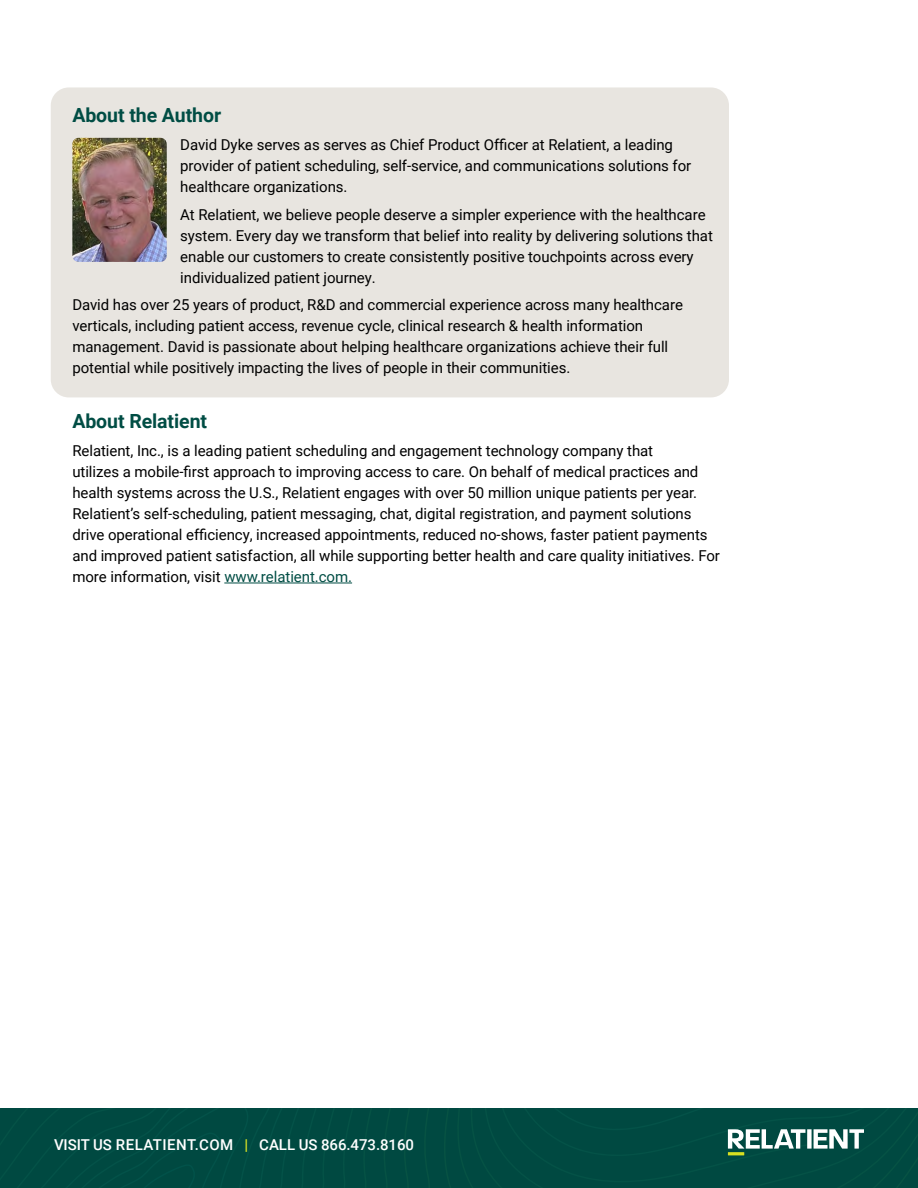
<style>
.page{position:relative;width:918px;height:1188px;background:#fff}
.page>*{position:absolute;margin:0;border:0;box-sizing:border-box;transform-origin:0 0}
.Body_Copy{font:700 19.5px "Roboto";letter-spacing:-.005em;color:#004d44}
.Body_Copy-2{font:15px/21px "Roboto";letter-spacing:-.005em;color:#000}
.Body_Copy-3{font:500 15px "Roboto";letter-spacing:-.005em;color:#fff}
.s1{color:#004d44}
.s2{color:#dee624}
</style>
<div class="page">
<div style="left:51px;top:87px;width:678px;height:310px;background:#e8e5e0;border-radius:18px"></div>
<div style="left:0;top:1108px;width:918px;height:80px;background:#004941"></div>
<hr style="left:728px;top:1152px;width:16px;height:3px;background:#d9e021">
<img style="left:72px;top:138px;width:95px;height:124px">
<hr style="left:224px;top:583px;width:128px;height:1px;background:#004d44">
<p class="Body_Copy" style="left:72px;top:102px;width:150px">About the Author</p>
<p class="Body_Copy-2" style="left:180px;top:133px;width:513px">David Dyke serves as serves as Chief Product Officer at Relatient, a leading provider of patient scheduling, self-service, and communications solutions for healthcare organizations.</p>
<p class="Body_Copy-2" style="left:180px;top:203px;width:534px">At Relatient, we believe people deserve a simpler experience with the healthcare system. Every day we transform that belief into reality by delivering solutions that enable our customers to create consistently positive touchpoints across every individualized patient journey.</p>
<p class="Body_Copy-2" style="left:72px;top:294px;width:612px">David has over 25 years of product, R&amp;D and commercial experience across many healthcare verticals, including patient access, revenue cycle, clinical research &amp; health information management. David is passionate about helping healthcare organizations achieve their full potential while positively impacting the lives of people in their communities.</p>
<p class="Body_Copy" style="left:72px;top:408px;width:136px">About Relatient</p>
<p class="Body_Copy-2" style="left:72px;top:439px;width:649px">Relatient, Inc., is a leading patient scheduling and engagement technology company that<br>utilizes a mobile-first approach to improving access to care. On behalf of medical practices and health systems across the U.S., Relatient engages with over 50 million unique patients per year.<br>Relatient’s self-scheduling, patient messaging, chat, digital registration, and payment solutions drive operational efficiency, increased appointments, reduced no-shows, faster patient payments and improved patient satisfaction, all while supporting better health and care quality initiatives. For more information, visit <span class="s1">www.relatient.com.</span></p>
<p class="Body_Copy-3" style="left:54px;top:1134px;width:362px">VISIT US RELATIENT.COM <span class="s2">|</span> CALL US 866.473.8160</p>
</div>
